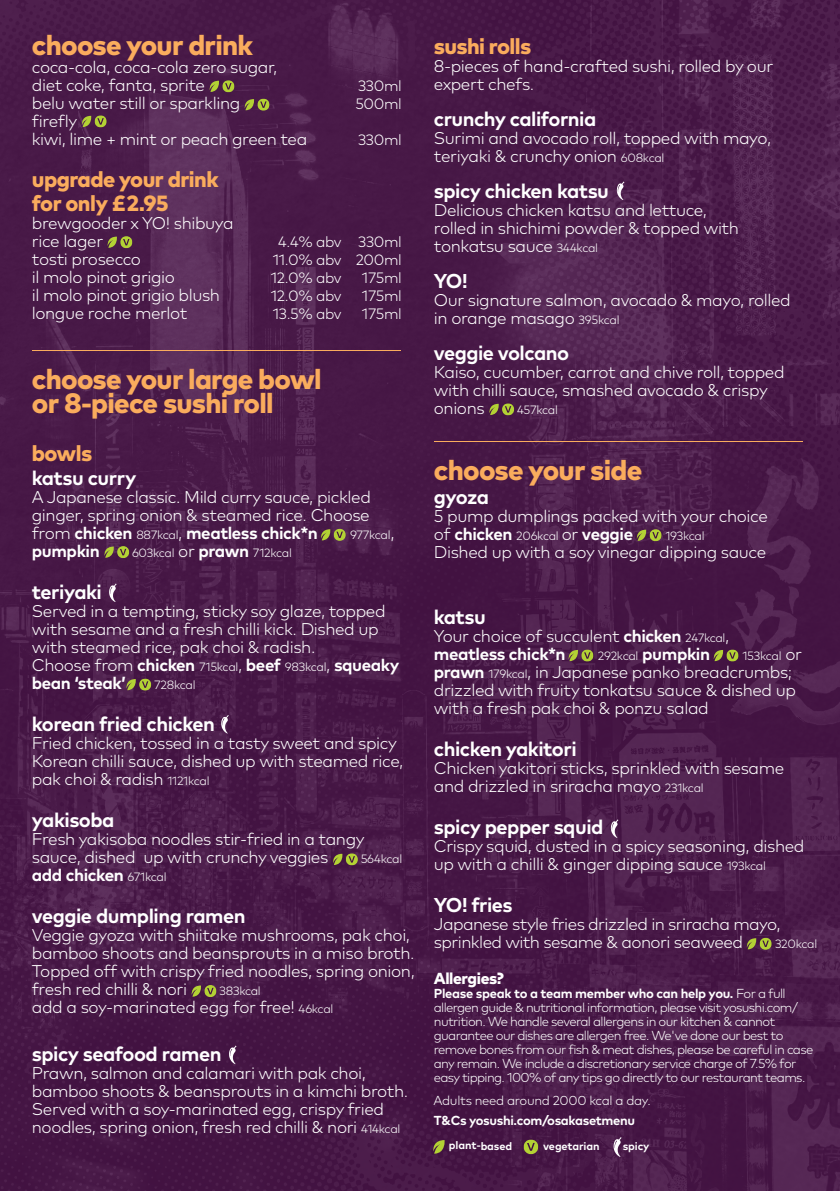
<style>
.page{position:relative;width:840px;height:1191px;background:#fff}
.page>*{position:absolute;margin:0;border:0;box-sizing:border-box;transform-origin:0 0}
.t1{font:800 28px/24px "Markfor YO";letter-spacing:-.025em;color:#faac5d}
.t2{font:800 22px/24px "Markfor YO";letter-spacing:-.025em;color:#faac5d}
.t3{font:700 20px "Markfor YO";letter-spacing:-.025em;color:#fff}
.t4{font:300 17px/18px "Markfor YO";letter-spacing:-.025em;color:#fff}
.t5{font:700 17px "Markfor YO";letter-spacing:-.025em;color:#fff}
.t6{font:800 16px "Markfor YO";letter-spacing:-.025em;color:#fff}
.t7{font:300 15px/18px "Markfor YO";letter-spacing:-.025em;color:#fff;text-align:center}
.t8{font:300 13px/14px "Markfor YO";letter-spacing:-.05em;color:#fff}
.t9{font:300 13px "Markfor YO";letter-spacing:-.025em;color:#fff}
.t10{font:700 13px "Markfor YO";letter-spacing:-.025em;color:#fff}
.t11{font:300 12px "Markfor YO";letter-spacing:-.025em;color:#fff}
.t12{font:700 11px "Markfor YO";letter-spacing:-.015em;color:#fff}
.s1{font-weight:700}
.s2{font-size:12px}
.s3{font-size:17px}
.s4{font-weight:700;font-size:17px}
.s5{font-weight:300;font-size:12px}
</style>
<div class="page">
<img style="left:0;top:0;width:839px;height:1191px">
<hr style="left:32px;top:350px;width:368px;height:1px;background:#faac5d">
<hr style="left:433px;top:441px;width:368px;height:1px;background:#faac5d">
<svg style="left:523px;top:1139px;width:15px;height:15px"></svg>
<svg style="left:526px;top:1142px;width:8px;height:8px"></svg>
<svg style="left:613px;top:1136px;width:8px;height:20px"></svg>
<svg style="left:433px;top:1140px;width:13px;height:13px"></svg>
<svg style="left:333px;top:528px;width:12px;height:13px"></svg>
<svg style="left:320px;top:529px;width:22px;height:11px"></svg>
<svg style="left:222px;top:80px;width:12px;height:12px"></svg>
<svg style="left:209px;top:81px;width:22px;height:11px"></svg>
<svg style="left:257px;top:98px;width:12px;height:13px"></svg>
<svg style="left:244px;top:99px;width:22px;height:11px"></svg>
<svg style="left:139px;top:678px;width:12px;height:12px"></svg>
<svg style="left:126px;top:679px;width:22px;height:11px"></svg>
<svg style="left:117px;top:546px;width:12px;height:12px"></svg>
<svg style="left:104px;top:546px;width:22px;height:12px"></svg>
<div style="left:345px;top:853px;width:13px;height:12px;background:#b3d234;border-radius:50%"></div>
<svg style="left:333px;top:853px;width:22px;height:12px"></svg>
<div style="left:204px;top:985px;width:12px;height:12px;background:#b3d234;border-radius:50%"></div>
<svg style="left:191px;top:985px;width:22px;height:11px"></svg>
<svg style="left:501px;top:403px;width:13px;height:12px"></svg>
<svg style="left:489px;top:404px;width:22px;height:11px"></svg>
<div style="left:649px;top:529px;width:12px;height:12px;background:#b3d234;border-radius:50%"></div>
<svg style="left:636px;top:529px;width:22px;height:12px"></svg>
<svg style="left:581px;top:649px;width:12px;height:12px"></svg>
<svg style="left:568px;top:650px;width:22px;height:11px"></svg>
<svg style="left:726px;top:649px;width:12px;height:12px"></svg>
<svg style="left:713px;top:650px;width:22px;height:11px"></svg>
<svg style="left:759px;top:937px;width:12px;height:13px"></svg>
<svg style="left:746px;top:938px;width:22px;height:11px"></svg>
<svg style="left:109px;top:583px;width:8px;height:19px"></svg>
<svg style="left:221px;top:714px;width:8px;height:19px"></svg>
<svg style="left:229px;top:1045px;width:8px;height:19px"></svg>
<svg style="left:616px;top:181px;width:8px;height:19px"></svg>
<svg style="left:610px;top:819px;width:8px;height:19px"></svg>
<svg style="left:94px;top:115px;width:13px;height:12px"></svg>
<svg style="left:82px;top:116px;width:22px;height:11px"></svg>
<svg style="left:120px;top:236px;width:12px;height:12px"></svg>
<svg style="left:107px;top:237px;width:22px;height:11px"></svg>
<h1 class="t1" style="left:32px;top:32px;width:222px">choose your drink</h1>
<p class="t4" style="left:32px;top:58px;width:277px">coca-cola, coca-cola zero sugar, diet coke, fanta, sprite<br>belu water still or sparkling<br>firefly<br>kiwi, lime + mint or peach green tea</p>
<p class="t2" style="left:32px;top:167px;width:188px">upgrade your drink for only £2.95</p>
<p class="t4" style="left:32px;top:214px;width:203px">brewgooder x YO! shibuya rice lager<br>tosti prosecco<br>il molo pinot grigio<br>il molo pinot grigio blush longue roche merlot</p>
<p class="t7" style="left:355px;top:77px;width:48px;text-align:left">330ml<br>500ml</p>
<p class="t7" style="left:358px;top:131px;width:45px">330ml</p>
<p class="t7" style="left:271px;top:233px;width:72px">4.4% abv<br>11.0% abv<br>12.0% abv<br>12.0% abv<br>13.5% abv</p>
<p class="t7" style="left:355px;top:233px;width:47px">330ml<br>200ml<br>175ml<br>175ml<br>175ml</p>
<h1 class="t1" style="left:32px;top:366px;width:291px">choose your large bowl or 8-piece sushi roll</h1>
<p class="t2" style="left:32px;top:441px;width:62px">bowls</p>
<p class="t3" style="left:32px;top:465px;width:106px">katsu curry</p>
<p class="t4" style="left:32px;top:488px;width:340px;text-align:justify">A Japanese classic. Mild curry sauce, pickled ginger, spring onion &amp; steamed rice. Choose from <span class="s1">chicken</span> <span class="s2">887kcal</span>, <span class="s1">meatless chick*n</span></p>
<p class="t11" style="left:350px;top:528px;width:46px">977kcal<span class="s3">,</span></p>
<p class="t5" style="left:32px;top:540px;width:69px">pumpkin</p>
<p class="t11" style="left:132px;top:546px;width:161px">603kcal <span class="s3">or</span> <span class="s4">prawn</span> 712kcal</p>
<p class="t3" style="left:32px;top:579px;width:72px">teriyaki</p>
<p class="t4" style="left:32px;top:602px;width:369px">Served in a tempting, sticky soy glaze, topped with sesame and a fresh chilli kick. Dished up with steamed rice, pak choi &amp; radish.<br>Choose from <span class="s1">chicken</span> <span class="s2">715kcal</span>, <span class="s1">beef</span> <span class="s2">983kcal</span>, <span class="s1">squeaky bean ‘steak’</span></p>
<p class="t11" style="left:154px;top:678px;width:43px">728kcal</p>
<p class="t3" style="left:32px;top:711px;width:184px">korean fried chicken</p>
<p class="t4" style="left:32px;top:734px;width:373px">Fried chicken, tossed in a tasty sweet and spicy<br>Korean chilli sauce, dished up with steamed rice, pak choi &amp; radish <span class="s2">1121kcal</span></p>
<p class="t3" style="left:32px;top:807px;width:84px">yakisoba</p>
<p class="t4" style="left:32px;top:830px;width:334px">Fresh yakisoba noodles stir-fried in a tangy sauce, dished up with crunchy veggies</p>
<p class="t11" style="left:360px;top:852px;width:43px">564kcal</p>
<p class="t5" style="left:32px;top:864px;width:136px">add chicken <span class="s5">671kcal</span></p>
<p class="t3" style="left:32px;top:903px;width:215px">veggie dumpling ramen</p>
<p class="t4" style="left:32px;top:926px;width:384px">Veggie gyoza with shiitake mushrooms, pak choi, bamboo shoots and beansprouts in a miso broth.<br>Topped off with crispy fried noodles, spring onion, fresh red chilli &amp; nori</p>
<p class="t11" style="left:219px;top:984px;width:43px">383kcal</p>
<p class="t4" style="left:32px;top:998px;width:303px">add a soy-marinated egg for free! <span class="s2">46kcal</span></p>
<p class="t3" style="left:32px;top:1041px;width:191px">spicy seafood ramen</p>
<p class="t4" style="left:32px;top:1064px;width:378px">Prawn, salmon and calamari with pak choi, bamboo shoots &amp; beansprouts in a kimchi broth.<br>Served with a soy-marinated egg, crispy fried noodles, spring onion, fresh red chilli &amp; nori <span class="s2">414kcal</span></p>
<p class="t2" style="left:433px;top:33px;width:99px">sushi rolls</p>
<p class="t4" style="left:433px;top:56px;width:341px">8-pieces of hand-crafted sushi, rolled by our expert chefs.</p>
<p class="t3" style="left:433px;top:106px;width:164px">crunchy california</p>
<p class="t4" style="left:433px;top:128px;width:338px">Surimi and avocado roll, topped with mayo, teriyaki &amp; crunchy onion <span class="s2">608kcal</span></p>
<p class="t3" style="left:433px;top:178px;width:176px">spicy chicken katsu</p>
<p class="t4" style="left:433px;top:200px;width:306px">Delicious chicken katsu and lettuce, rolled in shichimi powder &amp; topped with tonkatsu sauce <span class="s2">344kcal</span></p>
<p class="t3" style="left:433px;top:268px;width:35px">YO!</p>
<p class="t4" style="left:433px;top:290px;width:358px">Our signature salmon, avocado &amp; mayo, rolled in orange masago <span class="s2">395kcal</span></p>
<p class="t3" style="left:433px;top:340px;width:137px">veggie volcano</p>
<p class="t4" style="left:433px;top:362px;width:352px">Kaiso, cucumber, carrot and chive roll, topped with chilli sauce, smashed avocado &amp; crispy onions</p>
<p class="t11" style="left:516px;top:402px;width:42px">457kcal</p>
<h1 class="t1" style="left:433px;top:457px;width:210px">choose your side</h1>
<p class="t3" style="left:433px;top:484px;width:57px">gyoza</p>
<p class="t4" style="left:433px;top:506px;width:335px">5 pump dumplings packed with your choice of <span class="s1">chicken</span> <span class="s2">206kcal</span> or <span class="s1">veggie</span></p>
<p class="t11" style="left:665px;top:528px;width:41px">193kcal</p>
<p class="t4" style="left:433px;top:542px;width:334px">Dished up with a soy vinegar dipping sauce</p>
<p class="t3" style="left:433px;top:604px;width:53px">katsu</p>
<p class="t4" style="left:433px;top:626px;width:297px">Your choice of succulent <span class="s1">chicken</span> <span class="s2">247kcal</span>, <span class="s1">meatless chick*n</span></p>
<p class="t11" style="left:597px;top:648px;width:114px">292kcal <span class="s4">pumpkin</span></p>
<p class="t11" style="left:742px;top:648px;width:61px">153kcal <span class="s3">or</span></p>
<p class="t4" style="left:433px;top:662px;width:363px"><span class="s1">prawn</span> <span class="s2">179kcal</span>, in Japanese panko breadcrumbs; drizzled with fruity tonkatsu sauce &amp; dished up with a fresh pak choi &amp; ponzu salad</p>
<p class="t3" style="left:433px;top:736px;width:144px">chicken yakitori</p>
<p class="t4" style="left:433px;top:758px;width:351px">Chicken yakitori sticks, sprinkled with sesame and drizzled in sriracha mayo <span class="s2">231kcal</span></p>
<p class="t3" style="left:433px;top:814px;width:171px">spicy pepper squid</p>
<p class="t4" style="left:433px;top:836px;width:372px">Crispy squid, dusted in a spicy seasoning, dished up with a chilli &amp; ginger dipping sauce <span class="s2">193kcal</span></p>
<p class="t3" style="left:433px;top:892px;width:80px">YO! fries</p>
<p class="t4" style="left:433px;top:914px;width:348px">Japanese style fries drizzled in sriracha mayo, sprinkled with sesame &amp; aonori seaweed</p>
<p class="t11" style="left:774px;top:936px;width:44px">320kcal</p>
<p class="t6" style="left:433px;top:967px;width:71px">Allergies?</p>
<p class="t8" style="left:433px;top:986px;width:381px"><span class="s1">Please speak to a team member who can help you.</span> For a full allergen guide &amp; nutritional information, please visit yosushi.com/ nutrition. We handle several allergens in our kitchen &amp; cannot guarantee our dishes are allergen free. We've done our best to remove bones from our fish &amp; meat dishes, please be careful in case any remain. We include a discretionary service charge of 7.5% for easy tipping. 100% of any tips go directly to our restaurant teams.</p>
<p class="t10" style="left:433px;top:1112px;width:203px">T&amp;Cs yosushi.com/osakasetmenu</p>
<p class="t12" style="left:448px;top:1138px;width:65px">plant-based</p>
<p class="t12" style="left:543px;top:1138px;width:58px">vegetarian</p>
<p class="t12" style="left:622px;top:1139px;width:28px">spicy</p>
<p class="t9" style="left:433px;top:1092px;width:219px">Adults need around 2000 kcal a day.</p>
</div>
